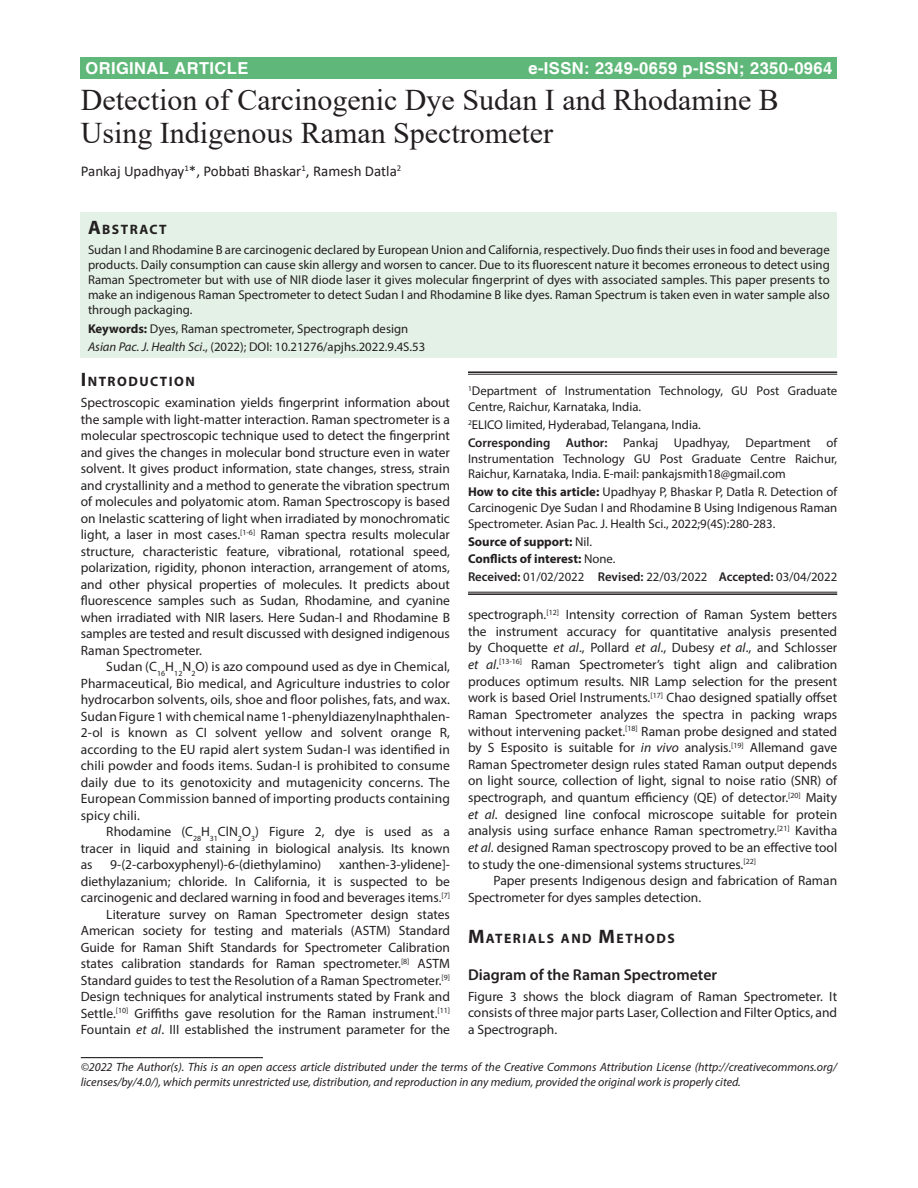
<style>
.page{position:relative;width:918px;height:1188px;background:#fff}
.page>*{position:absolute;margin:0;border:0;box-sizing:border-box;transform-origin:0 0}
.AT{font:30px/33px "Times New Roman";color:#231f20}
.AH{font:700 16.5px "Helvetica";letter-spacing:.025em;color:#fff}
.H2_Below_H1{font:600 15.75px "Myriad Pro";color:#231f20}
.AU{font:15px "Calibri";color:#231f20}
.ABSH{font:700 13.65px "Myriad Pro";letter-spacing:.105em;color:#231f20}
.TX{font:13.5px/16.5px "Myriad Pro";color:#231f20;text-align:justify}
.TXFL{font:13.5px/16.5px "Myriad Pro";color:#231f20;text-align:justify}
.ABS{font:12.75px/15px "Myriad Pro";color:#231f20;text-align:justify}
.HTC{font:12.75px/15.8px "Myriad Pro";color:#231f20;text-align:justify}
.ADD{font:12.75px/15.8px "Myriad Pro";color:#231f20;text-align:justify}
.KWD{font:12.75px "Myriad Pro";color:#231f20}
.AFF{font:12.75px/15.8px "Myriad Pro";color:#231f20}
.HIS{font:12.75px "Myriad Pro";color:#231f20}
.HTC-2{font:700 12.75px "Myriad Pro";color:#231f20}
.AFF_1{font:12.75px "Myriad Pro";color:#231f20}
.CR{font:italic 12px/15px "Myriad Pro";color:#231f20}
.s1{font-size:19.5px}
.s2{font-weight:700}
.s3{font-style:italic}
.s4{font-weight:600}
.s5{font-weight:400}
</style>
<div class="page">
<div style="left:81px;top:57px;width:756px;height:22px;background:#5fb879"></div>
<div style="left:81px;top:212px;width:756px;height:146px;background:#e4f1e6"></div>
<hr style="left:81px;top:1057px;width:182px;height:1px;background:#231f20">
<hr style="left:468px;top:371px;width:369px;height:2px;background:#231f20">
<hr style="left:468px;top:374px;width:369px;height:1px;background:#231f20">
<hr style="left:468px;top:592px;width:369px;height:1px;background:#231f20">
<hr style="left:468px;top:593px;width:369px;height:2px;background:#231f20">
<p class="AH" style="left:85px;top:58px;width:164px">ORIGINAL ARTICLE</p>
<p class="AH" style="left:528px;top:58px;width:305px">e-ISSN: 2349-0659 p-ISSN; 2350-0964</p>
<p class="AT" style="left:81px;top:83px;width:700px">Detection of Carcinogenic Dye Sudan I and Rhodamine B<br>Using Indigenous Raman Spectrometer</p>
<p class="AU" style="left:81px;top:161px;width:322px">Pankaj Upadhyay<sup>1</sup>*, Pobbati Bhaskar<sup>1</sup>, Ramesh Datla<sup>2</sup></p>
<p class="ABSH" style="left:88px;top:220px;width:80px"><span class="s1">A</span>BSTRACT</p>
<p class="ABS" style="left:88px;top:242px;width:743px">Sudan I and Rhodamine B are carcinogenic declared by European Union and California, respectively. Duo finds their uses in food and beverage products. Daily consumption can cause skin allergy and worsen to cancer. Due to its fluorescent nature it becomes erroneous to detect using Raman Spectrometer but with use of NIR diode laser it gives molecular fingerprint of dyes with associated samples. This paper presents to make an indigenous Raman Spectrometer to detect Sudan I and Rhodamine B like dyes. Raman Spectrum is taken even in water sample also through packaging.</p>
<p class="KWD" style="left:88px;top:321px;width:322px"><span class="s2">Keywords:</span> Dyes, Raman spectrometer, Spectrograph design</p>
<p class="KWD" style="left:88px;top:339px;width:339px"><span class="s3">Asian Pac. J. Health Sci</span>., (2022); DOI: 10.21276/apjhs.2022.9.4S.53</p>
<h1 class="ABSH" style="left:81px;top:373px;width:116px"><span class="s1">I</span>NTRODUCTION</h1>
<p class="TXFL" style="left:81px;top:394px;width:371px">Spectroscopic examination yields fingerprint information about the sample with light-matter interaction. Raman spectrometer is a molecular spectroscopic technique used to detect the fingerprint and gives the changes in molecular bond structure even in water solvent. It gives product information, state changes, stress, strain and crystallinity and a method to generate the vibration spectrum of molecules and polyatomic atom. Raman Spectroscopy is based on Inelastic scattering of light when irradiated by monochromatic light, a laser in most cases.<sup>[1-6]</sup> Raman spectra results molecular structure, characteristic feature, vibrational, rotational speed, polarization, rigidity, phonon interaction, arrangement of atoms, and other physical properties of molecules. It predicts about fluorescence samples such as Sudan, Rhodamine, and cyanine when irradiated with NIR lasers. Here Sudan-I and Rhodamine B samples are tested and result discussed with designed indigenous Raman Spectrometer.</p>
<p class="TX" style="left:81px;top:658px;width:371px;text-indent:26px">Sudan (C<sub>16</sub>H<sub>12</sub>N<sub>2</sub>O) is azo compound used as dye in Chemical, Pharmaceutical, Bio medical, and Agriculture industries to color hydrocarbon solvents, oils, shoe and floor polishes, fats, and wax.<br>Sudan Figure 1 with chemical name 1-phenyldiazenylnaphthalen-2-ol is known as CI solvent yellow and solvent orange R, according to the EU rapid alert system Sudan-I was identified in chili powder and foods items. Sudan-I is prohibited to consume daily due to its genotoxicity and mutagenicity concerns. The European Commission banned of importing products containing spicy chili.</p>
<p class="TX" style="left:81px;top:823px;width:371px;text-indent:26px">Rhodamine (C<sub>28</sub>H<sub>31</sub>ClN<sub>2</sub>O<sub>3</sub>) Figure 2, dye is used as a tracer in liquid and staining in biological analysis. Its known as</p>
<p class="TX" style="left:81px;top:856px;width:371px;text-indent:258px">xanthen-3-ylidene]- diethylazanium; chloride. In California, it is suspected to be carcinogenic and declared warning in food and beverages items.<sup>[7]</sup></p>
<p class="TX" style="left:81px;top:906px;width:371px;text-indent:26px">Literature survey on Raman Spectrometer design states American society for testing and materials (ASTM) Standard Guide for Raman Shift Standards for Spectrometer Calibration states calibration standards for Raman spectrometer.<sup>[8]</sup> ASTM Standard guides to test the Resolution of a Raman Spectrometer.<sup>[9] </sup>Design techniques for analytical instruments stated by Frank and Settle.<sup>[10]</sup> Griffiths gave resolution for the Raman instrument.<sup>[11] </sup>Fountain <span class="s3">et al</span>. III established the instrument parameter for the</p>
<p class="TX" style="left:110px;top:856px;width:213px">9-(2-carboxyphenyl)-6-(diethylamino)</p>
<p class="AFF" style="left:468px;top:383px;width:371px"><sup>1</sup>Department of Instrumentation Technology, GU Post Graduate<br>Centre, Raichur, Karnataka, India.</p>
<p class="AFF_1" style="left:468px;top:417px;width:234px"><sup>2</sup>ELICO limited, Hyderabad, Telangana, India.</p>
<p class="ADD" style="left:468px;top:434px;width:371px"><span class="s4">Corresponding Author:</span> Pankaj Upadhyay, Department of Instrumentation Technology GU Post Graduate Centre Raichur, Raichur, Karnataka, India. E-mail: pankajsmith18@gmail.com</p>
<p class="HTC" style="left:468px;top:484px;width:371px"><span class="s2">How to cite this article:</span> Upadhyay P, Bhaskar P, Datla R. Detection of Carcinogenic Dye Sudan I and Rhodamine B Using Indigenous Raman Spectrometer. Asian Pac. J. Health Sci., 2022;9(4S):280-283.</p>
<p class="HTC-2" style="left:468px;top:533px;width:126px">Source of support: <span class="s5">Nil.</span></p>
<p class="HTC-2" style="left:468px;top:551px;width:149px">Conflicts of interest: <span class="s5">None.</span></p>
<p class="HIS" style="left:468px;top:569px;width:371px"><span class="s4">Received:</span> 01/02/2022 <span class="s4">Revised:</span> 22/03/2022 <span class="s4">Accepted:</span> 03/04/2022</p>
<p class="TX" style="left:468px;top:606px;width:371px">spectrograph.<sup>[12]</sup> Intensity correction of Raman System betters the instrument accuracy for quantitative analysis presented by Choquette <span class="s3">et al</span>., Pollard <span class="s3">et al</span>., Dubesy <span class="s3">et al</span>., and Schlosser <span class="s3">et al</span>.<sup>[13-16]</sup> Raman Spectrometer’s tight align and calibration produces optimum results. NIR Lamp selection for the present work is based Oriel Instruments.<sup>[17]</sup> Chao designed spatially offset Raman Spectrometer analyzes the spectra in packing wraps without intervening packet.<sup>[18]</sup> Raman probe designed and stated by S Esposito is suitable for <span class="s3">in vivo</span> analysis.<sup>[19]</sup> Allemand gave Raman Spectrometer design rules stated Raman output depends on light source, collection of light, signal to noise ratio (SNR) of spectrograph, and quantum efficiency (QE) of detector.<sup>[20]</sup> Maity <span class="s3">et al</span>. designed line confocal microscope suitable for protein analysis using surface enhance Raman spectrometry.<sup>[21]</sup> Kavitha <span class="s3">et al</span>. designed Raman spectroscopy proved to be an effective tool to study the one-dimensional systems structures.<sup>[22]</sup></p>
<p class="TX" style="left:468px;top:872px;width:371px;text-indent:26px">Paper presents Indigenous design and fabrication of Raman<br>Spectrometer for dyes samples detection.</p>
<h1 class="ABSH" style="left:468px;top:929px;width:208px"><span class="s1">M</span>ATERIALS AND <span class="s1">M</span>ETHODS</h1>
<p class="H2_Below_H1" style="left:468px;top:965px;width:251px">Diagram of the Raman Spectrometer</p>
<p class="TXFL" style="left:468px;top:988px;width:371px">Figure 3 shows the block diagram of Raman Spectrometer. It consists of three major parts Laser, Collection and Filter Optics, and a Spectrograph.</p>
<p class="CR" style="left:81px;top:1059px;width:758px">©2022 The Author(s). This is an open access article distributed under the terms of the Creative Commons Attribution License (http://creativecommons.org/ licenses/by/4.0/), which permits unrestricted use, distribution, and reproduction in any medium, provided the original work is properly cited.</p>
</div>
